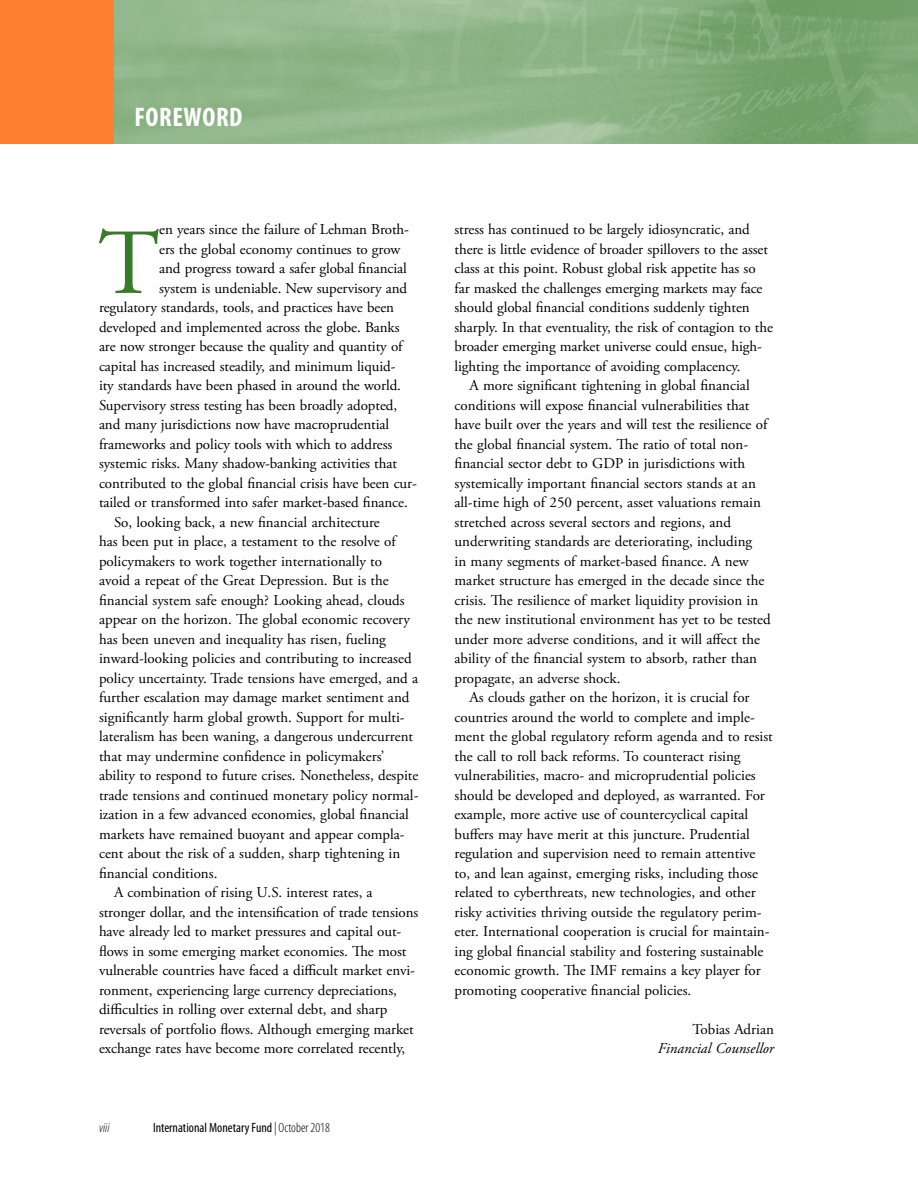
<style>
.page{position:relative;width:918px;height:1188px;background:#fff}
.page>*{position:absolute;margin:0;border:0;box-sizing:border-box;transform-origin:0 0}
.t1{font:92.85px "Adobe Garamond Pro";color:#387c2b}
.t2{font:700 condensed 27px "Myriad Pro";letter-spacing:.02em;color:#fff}
.t3{font:15px "Adobe Garamond Pro";color:#000}
.t4{font:italic 15px "Adobe Garamond Pro";color:#000}
.t5{font:condensed 13.5px "Myriad Pro";color:#000}
.t6{font:italic 300 condensed 13.5px "Myriad Pro";color:#000}
.s1{font-weight:300;font-style:italic}
.s2{font-weight:300}
</style>
<div class="page">
<img style="left:114px;top:0;width:804px;height:143px">
<div style="left:0;top:0;width:114px;height:143px;background:#ff7f30"></div>
<h2 class="t2" style="left:135px;top:100px;width:110px">FOREWORD</h2>
<h1 class="t1" style="left:98px;top:208px;width:63px">T</h1>
<p class="t3" style="left:159px;top:221px;width:251px">en years since the failure of Lehman Broth-</p>
<p class="t3" style="left:159px;top:240px;width:243px">ers the global economy continues to grow</p>
<p class="t3" style="left:159px;top:260px;width:249px">and progress toward a safer global financial</p>
<p class="t3" style="left:159px;top:279px;width:250px">system is undeniable. New supervisory and</p>
<p class="t3" style="left:99px;top:299px;width:297px">regulatory standards, tools, and practices have been</p>
<p class="t3" style="left:99px;top:318px;width:302px">developed and implemented across the globe. Banks</p>
<p class="t3" style="left:99px;top:338px;width:305px">are now stronger because the quality and quantity of</p>
<p class="t3" style="left:99px;top:357px;width:298px">capital has increased steadily, and minimum liquid-</p>
<p class="t3" style="left:99px;top:377px;width:303px">ity standards have been phased in around the world.</p>
<p class="t3" style="left:99px;top:396px;width:300px">Supervisory stress testing has been broadly adopted,</p>
<p class="t3" style="left:99px;top:416px;width:292px">and many jurisdictions now have macroprudential</p>
<p class="t3" style="left:99px;top:435px;width:295px">frameworks and policy tools with which to address</p>
<p class="t3" style="left:99px;top:455px;width:300px">systemic risks. Many shadow-banking activities that</p>
<p class="t3" style="left:99px;top:474px;width:319px">contributed to the global financial crisis have been cur-</p>
<p class="t3" style="left:99px;top:494px;width:310px">tailed or transformed into safer market-based finance.</p>
<p class="t3" style="left:114px;top:513px;width:267px">So, looking back, a new financial architecture</p>
<p class="t3" style="left:99px;top:533px;width:298px">has been put in place, a testament to the resolve of</p>
<p class="t3" style="left:99px;top:552px;width:285px">policymakers to work together internationally to</p>
<p class="t3" style="left:99px;top:572px;width:291px">avoid a repeat of the Great Depression. But is the</p>
<p class="t3" style="left:99px;top:591px;width:307px">financial system safe enough? Looking ahead, clouds</p>
<p class="t3" style="left:99px;top:611px;width:313px">appear on the horizon. The global economic recovery</p>
<p class="t3" style="left:99px;top:630px;width:288px">has been uneven and inequality has risen, fueling</p>
<p class="t3" style="left:99px;top:650px;width:314px">inward-looking policies and contributing to increased</p>
<p class="t3" style="left:99px;top:669px;width:321px">policy uncertainty. Trade tensions have emerged, and a</p>
<p class="t3" style="left:99px;top:689px;width:312px">further escalation may damage market sentiment and</p>
<p class="t3" style="left:99px;top:708px;width:307px">significantly harm global growth. Support for multi-</p>
<p class="t3" style="left:99px;top:728px;width:316px">lateralism has been waning, a dangerous undercurrent</p>
<p class="t3" style="left:99px;top:747px;width:287px">that may undermine confidence in policymakers’</p>
<p class="t3" style="left:99px;top:767px;width:321px">ability to respond to future crises. Nonetheless, despite</p>
<p class="t3" style="left:99px;top:786px;width:321px">trade tensions and continued monetary policy normal-</p>
<p class="t3" style="left:99px;top:806px;width:311px">ization in a few advanced economies, global financial</p>
<p class="t3" style="left:99px;top:825px;width:307px">markets have remained buoyant and appear compla-</p>
<p class="t3" style="left:99px;top:845px;width:303px">cent about the risk of a sudden, sharp tightening in</p>
<p class="t3" style="left:99px;top:864px;width:120px">financial conditions.</p>
<p class="t3" style="left:114px;top:884px;width:260px">A combination of rising U.S. interest rates, a</p>
<p class="t3" style="left:99px;top:903px;width:321px">stronger dollar, and the intensification of trade tensions</p>
<p class="t3" style="left:99px;top:923px;width:304px">have already led to market pressures and capital out-</p>
<p class="t3" style="left:99px;top:942px;width:309px">flows in some emerging market economies. The most</p>
<p class="t3" style="left:99px;top:962px;width:318px">vulnerable countries have faced a difficult market envi-</p>
<p class="t3" style="left:99px;top:981px;width:299px">ronment, experiencing large currency depreciations,</p>
<p class="t3" style="left:99px;top:1001px;width:290px">difficulties in rolling over external debt, and sharp</p>
<p class="t3" style="left:99px;top:1020px;width:316px">reversals of portfolio flows. Although emerging market</p>
<p class="t3" style="left:99px;top:1040px;width:308px">exchange rates have become more correlated recently,</p>
<p class="t6" style="left:99px;top:1120px;width:12px">viii</p>
<p class="t5" style="left:153px;top:1120px;width:178px">International Monetary Fund <span class="s1">|</span> <span class="s2">October 2018</span></p>
<p class="t3" style="left:455px;top:221px;width:297px">stress has continued to be largely idiosyncratic, and</p>
<p class="t3" style="left:455px;top:240px;width:315px">there is little evidence of broader spillovers to the asset</p>
<p class="t3" style="left:455px;top:260px;width:303px">class at this point. Robust global risk appetite has so</p>
<p class="t3" style="left:455px;top:279px;width:310px">far masked the challenges emerging markets may face</p>
<p class="t3" style="left:455px;top:299px;width:297px">should global financial conditions suddenly tighten</p>
<p class="t3" style="left:455px;top:318px;width:320px">sharply. In that eventuality, the risk of contagion to the</p>
<p class="t3" style="left:455px;top:338px;width:309px">broader emerging market universe could ensue, high-</p>
<p class="t3" style="left:455px;top:357px;width:288px">lighting the importance of avoiding complacency.</p>
<p class="t3" style="left:470px;top:377px;width:282px">A more significant tightening in global financial</p>
<p class="t3" style="left:455px;top:396px;width:297px">conditions will expose financial vulnerabilities that</p>
<p class="t3" style="left:455px;top:416px;width:314px">have built over the years and will test the resilience of</p>
<p class="t3" style="left:455px;top:435px;width:295px">the global financial system. The ratio of total non-</p>
<p class="t3" style="left:455px;top:455px;width:292px">financial sector debt to GDP in jurisdictions with</p>
<p class="t3" style="left:455px;top:474px;width:303px">systemically important financial sectors stands at an</p>
<p class="t3" style="left:455px;top:494px;width:308px">all-time high of 250 percent, asset valuations remain</p>
<p class="t3" style="left:455px;top:513px;width:278px">stretched across several sectors and regions, and</p>
<p class="t3" style="left:455px;top:533px;width:299px">underwriting standards are deteriorating, including</p>
<p class="t3" style="left:455px;top:552px;width:296px">in many segments of market-based finance. A new</p>
<p class="t3" style="left:455px;top:572px;width:311px">market structure has emerged in the decade since the</p>
<p class="t3" style="left:455px;top:591px;width:305px">crisis. The resilience of market liquidity provision in</p>
<p class="t3" style="left:455px;top:611px;width:318px">the new institutional environment has yet to be tested</p>
<p class="t3" style="left:455px;top:630px;width:307px">under more adverse conditions, and it will affect the</p>
<p class="t3" style="left:455px;top:650px;width:304px">ability of the financial system to absorb, rather than</p>
<p class="t3" style="left:455px;top:669px;width:167px">propagate, an adverse shock.</p>
<p class="t3" style="left:470px;top:689px;width:282px">As clouds gather on the horizon, it is crucial for</p>
<p class="t3" style="left:455px;top:708px;width:302px">countries around the world to complete and imple-</p>
<p class="t3" style="left:455px;top:728px;width:320px">ment the global regulatory reform agenda and to resist</p>
<p class="t3" style="left:455px;top:747px;width:288px">the call to roll back reforms. To counteract rising</p>
<p class="t3" style="left:455px;top:767px;width:303px">vulnerabilities, macro- and microprudential policies</p>
<p class="t3" style="left:455px;top:786px;width:312px">should be developed and deployed, as warranted. For</p>
<p class="t3" style="left:455px;top:806px;width:295px">example, more active use of countercyclical capital</p>
<p class="t3" style="left:455px;top:825px;width:297px">buffers may have merit at this juncture. Prudential</p>
<p class="t3" style="left:455px;top:845px;width:303px">regulation and supervision need to remain attentive</p>
<p class="t3" style="left:455px;top:864px;width:305px">to, and lean against, emerging risks, including those</p>
<p class="t3" style="left:455px;top:884px;width:303px">related to cyberthreats, new technologies, and other</p>
<p class="t3" style="left:455px;top:903px;width:309px">risky activities thriving outside the regulatory perim-</p>
<p class="t3" style="left:455px;top:923px;width:317px">eter. International cooperation is crucial for maintain-</p>
<p class="t3" style="left:455px;top:942px;width:311px">ing global financial stability and fostering sustainable</p>
<p class="t3" style="left:455px;top:962px;width:308px">economic growth. The IMF remains a key player for</p>
<p class="t3" style="left:455px;top:981px;width:238px">promoting cooperative financial policies.</p>
<p class="t3" style="left:692px;top:1020px;width:83px">Tobias Adrian</p>
<p class="t4" style="left:658px;top:1040px;width:118px">Financial Counsellor</p>
</div>
